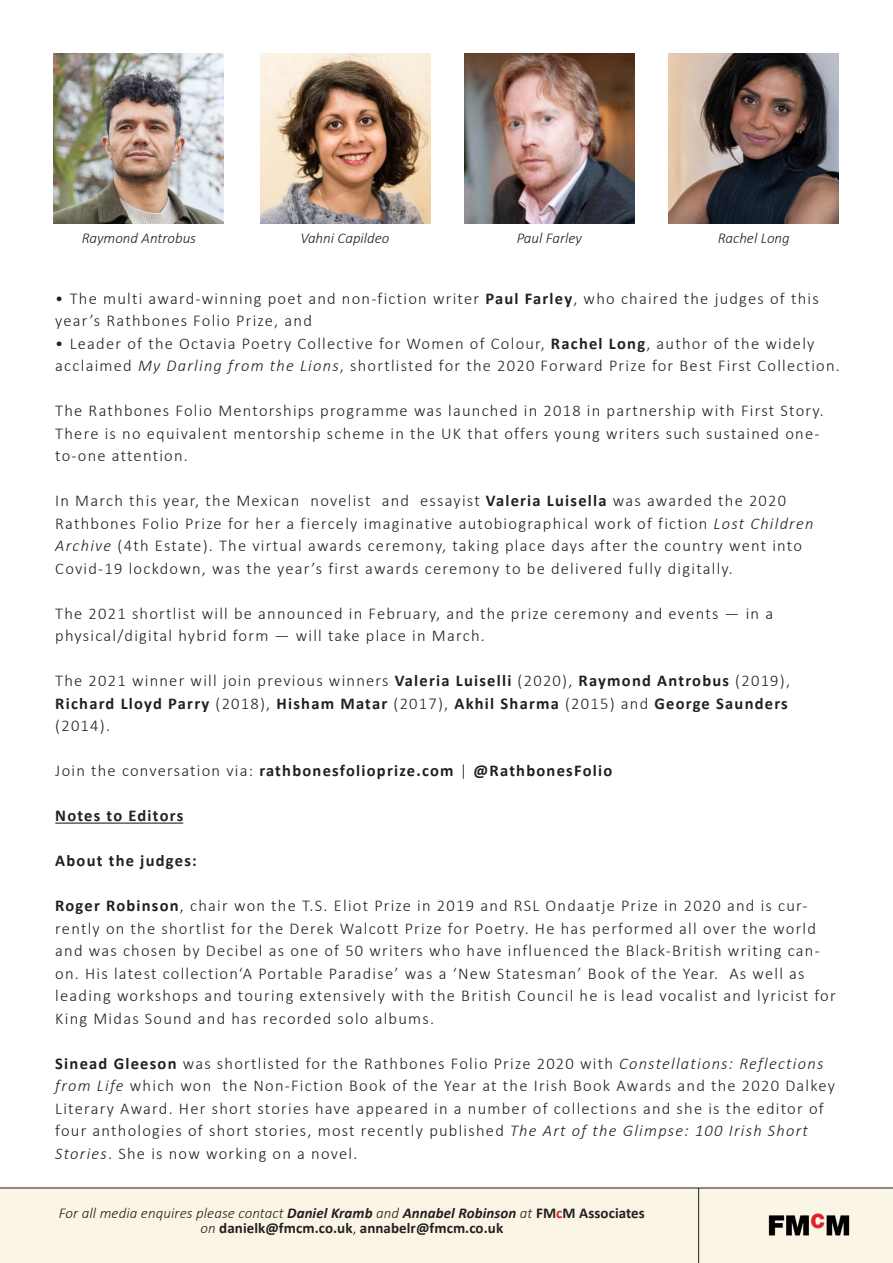
<style>
.page{position:relative;width:893px;height:1263px;background:#fff}
.page>*{position:absolute;margin:0;border:0;box-sizing:border-box;transform-origin:0 0}
.t1{font:300 16.5px/22.5px "Calibri";letter-spacing:.075em;color:#231f20}
.t2{font:700 16.5px/22.5px "Calibri";letter-spacing:.075em;color:#231f20}
.t3{font:700 15px/15px "Calibri";letter-spacing:.005em;color:#231f20;text-align:center}
.t4{font:italic 300 15px "Calibri";color:#231f20}
.s1{font-weight:700}
.s2{font-style:italic}
.s3{font-weight:300}
.s4{font-weight:300;font-style:italic}
.s5{color:#d1232a}
</style>
<div class="page">
<div style="left:0;top:1186px;width:893px;height:77px;background:#faf5e5"></div>
<hr style="left:698px;top:1188px;width:1px;height:75px;background:#231f20">
<img style="left:768px;top:1213px;width:81px;height:23px">
<hr style="left:0;top:1188px;width:893px;height:1px;background:#231f20">
<hr style="left:55px;top:822px;width:128px;height:2px;background:#231f20">
<img style="left:54px;top:54px;width:170px;height:170px">
<img style="left:669px;top:54px;width:170px;height:170px">
<img style="left:260px;top:54px;width:170px;height:170px">
<img style="left:464px;top:54px;width:171px;height:170px">
<p class="t4" style="left:82px;top:229px;width:116px">Raymond Antrobus</p>
<p class="t4" style="left:300px;top:229px;width:91px">Vahni Capildeo</p>
<p class="t4" style="left:517px;top:229px;width:67px">Paul Farley</p>
<p class="t4" style="left:718px;top:229px;width:74px">Rachel Long</p>
<p class="t1" style="left:55px;top:287px;width:765px">• The multi award-winning poet and non-fiction writer <span class="s1">Paul Farley</span>, who chaired the judges of this year’s Rathbones Folio Prize, and</p>
<p class="t1" style="left:55px;top:332px;width:786px">• Leader of the Octavia Poetry Collective for Women of Colour, <span class="s1">Rachel Long</span>, author of the widely acclaimed <span class="s2">My Darling from the Lions</span>, shortlisted for the 2020 Forward Prize for Best First Collection.</p>
<p class="t1" style="left:55px;top:399px;width:770px">The Rathbones Folio Mentorships programme was launched in 2018 in partnership with First Story.<br>There is no equivalent mentorship scheme in the UK that offers young writers such sustained one&shy;to-one attention.</p>
<p class="t1" style="left:55px;top:489px;width:760px">In March this year, the Mexican novelist and essayist <span class="s1">Valeria Luisella</span> was awarded the 2020<br>Rathbones Folio Prize for her a fiercely imaginative autobiographical work of fiction <span class="s2">Lost Children Archive</span> (4th Estate). The virtual awards ceremony, taking place days after the country went into Covid-19 lockdown, was the year’s first awards ceremony to be delivered fully digitally.</p>
<p class="t1" style="left:55px;top:602px;width:719px">The 2021 shortlist will be announced in February, and the prize ceremony and events — in a physical/digital hybrid form — will take place in March.</p>
<p class="t2" style="left:55px;top:669px;width:736px"><span class="s3">The 2021 winner will join previous winners</span> Valeria Luiselli <span class="s3">(2020),</span> Raymond Antrobus <span class="s3">(2019),<br></span>Richard Lloyd Parry <span class="s3">(2018),</span> Hisham Matar <span class="s3">(2017),</span> Akhil Sharma <span class="s3">(2015) and</span> George Saunders <span class="s3">(2014).</span></p>
<p class="t2" style="left:55px;top:759px;width:558px"><span class="s3">Join the conversation via:</span> rathbonesfolioprize.com <span class="s3">|</span> @RathbonesFolio</p>
<p class="t2" style="left:55px;top:804px;width:130px">Notes to Editors</p>
<p class="t2" style="left:55px;top:849px;width:143px">About the judges:</p>
<p class="t1" style="left:55px;top:894px;width:782px"><span class="s1">Roger Robinson</span>, chair won the T.S. Eliot Prize in 2019 and RSL Ondaatje Prize in 2020 and is cur&shy;rently on the shortlist for the Derek Walcott Prize for Poetry. He has performed all over the world and was chosen by Decibel as one of 50 writers who have influenced the Black-British writing can&shy;on. His latest collection‘A Portable Paradise’ was a ‘New Statesman’ Book of the Year. As well as leading workshops and touring extensively with the British Council he is lead vocalist and lyricist for King Midas Sound and has recorded solo albums.</p>
<p class="t1" style="left:55px;top:1052px;width:781px"><span class="s1">Sinead Gleeson</span> was shortlisted for the Rathbones Folio Prize 2020 with <span class="s2">Constellations: Reflections from Life</span> which won the Non-Fiction Book of the Year at the Irish Book Awards and the 2020 Dalkey Literary Award. Her short stories have appeared in a number of collections and she is the editor of four anthologies of short stories, most recently published <span class="s2">The Art of the Glimpse: 100 Irish Short Stories</span>. She is now working on a novel.</p>
<p class="t3" style="left:59px;top:1205px;width:587px"><span class="s4">For all media enquires please contact</span> <span class="s2">Daniel Kramb</span> <span class="s4">and</span> <span class="s2">Annabel Robinson</span> <span class="s4">at</span> FM<span class="s5">c</span>M Associates <span class="s4">on</span> danielk@fmcm.co.uk<span class="s3">,</span> annabelr@fmcm.co.uk</p>
</div>
